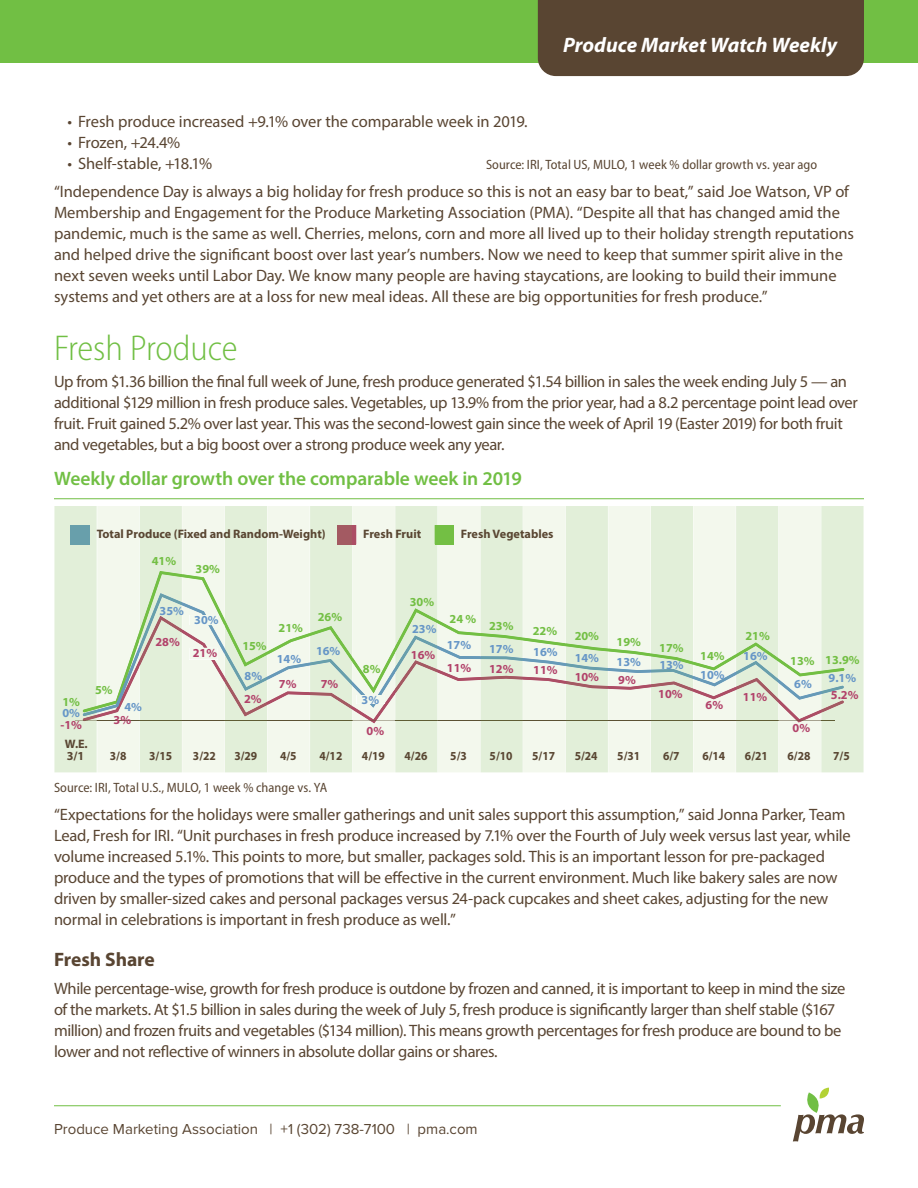
<style>
.page{position:relative;width:918px;height:1188px;background:#fff}
.page>*{position:absolute;margin:0;border:0;box-sizing:border-box;transform-origin:0 0}
.t1{font:300 semi-condensed 36px "Myriad Pro";color:#71bf44}
.Body{font:italic 700 21px "Myriad Pro";color:#fff}
.Table_Header{font:600 19.5px "Myriad Pro";letter-spacing:-.005em;color:#71bf44}
.t2{font:700 19.5px "Myriad Pro";color:#594532}
.Body-2{font:16.5px/21px "Myriad Pro";letter-spacing:-.015em;color:#594532}
.t3{font:15px "Proxima Nova";color:#594532}
.disclaimer{font:semi-condensed 13.5px "Myriad Pro";letter-spacing:.005em;color:#594532}
.t4{font:700 12.3px/26.1px "Myriad Pro";color:#73bf44}
.t5{font:700 12.3px/12px "Myriad Pro";color:#594632}
.t6{font:700 12.3px "Myriad Pro";color:#594632;scale:.94 1}
.t7{font:700 12.3px/11.4px "Myriad Pro";color:#b2426a}
.t8{font:700 12.3px/13.2px "Myriad Pro";color:#6696c7}
.s1{color:#73bf44}
.s2{color:#6696c7}
.s3{color:#b2426a}
</style>
<div class="page">
<div style="left:0;top:0;width:918px;height:63px;background:#71bf44"></div>
<svg style="left:793px;top:1088px;width:71px;height:54px"></svg>
<hr style="left:54px;top:498px;width:810px;height:1px;background:#71bf44">
<div style="left:538px;top:0;width:326px;height:76px;background:#594532"></div>
<hr style="left:54px;top:1105px;width:727px;height:1px;background:#71bf44">
<svg style="left:55px;top:507px;width:809px;height:265px;background:#e4eedc"></svg>
<p class="Body" style="left:563px;top:32px;width:276px">Produce Market Watch Weekly</p>
<p class="Body-2" style="left:68px;top:111px;width:462px">• Fresh produce increased +9.1% over the comparable week in 2019.</p>
<p class="Body-2" style="left:68px;top:132px;width:114px">• Frozen, +24.4%</p>
<p class="Body-2" style="left:68px;top:153px;width:146px">• Shelf-stable, +18.1%</p>
<p class="disclaimer" style="left:486px;top:157px;width:333px">Source: IRI, Total US, MULO, 1 week % dollar growth vs. year ago</p>
<p class="Body-2" style="left:54px;top:181px;width:801px">“Independence Day is always a big holiday for fresh produce so this is not an easy bar to beat,” said Joe Watson, VP of Membership and Engagement for the Produce Marketing Association (PMA). “Despite all that has changed amid the pandemic, much is the same as well. Cherries, melons, corn and more all lived up to their holiday strength reputations and helped drive the significant boost over last year’s numbers. Now we need to keep that summer spirit alive in the next seven weeks until Labor Day. We know many people are having staycations, are looking to build their immune systems and yet others are at a loss for new meal ideas. All these are big opportunities for fresh produce.”</p>
<h2 class="t1" style="left:54px;top:326px;width:185px">Fresh Produce</h2>
<p class="Body-2" style="left:54px;top:371px;width:805px">Up from $1.36 billion the final full week of June, fresh produce generated $1.54 billion in sales the week ending July 5 — an additional $129 million in fresh produce sales. Vegetables, up 13.9% from the prior year, had a 8.2 percentage point lead over fruit. Fruit gained 5.2% over last year. This was the second-lowest gain since the week of April 19 (Easter 2019) for both fruit and vegetables, but a big boost over a strong produce week any year.</p>
<p class="Table_Header" style="left:54px;top:466px;width:469px">Weekly dollar growth over the comparable week in 2019</p>
<p class="t5" style="left:97px;top:528px;width:230px">Total Produce (Fixed and Random-Weight)</p>
<p class="t5" style="left:363px;top:528px;width:60px">Fresh Fruit</p>
<p class="t5" style="left:461px;top:528px;width:94px">Fresh Vegetables</p>
<p class="t7" style="left:60px;top:696px;width:23px"><span class="s1">1%<br></span><span class="s2">0% </span>-1%</p>
<p class="t4" style="left:152px;top:548px;width:26px">41%</p>
<p class="t4" style="left:196px;top:555px;width:26px">39%</p>
<p class="t4" style="left:95px;top:676px;width:19px">5%</p>
<p class="t8" style="left:114px;top:700px;width:30px;text-indent:11px">4%<br><span class="s3">3%</span></p>
<p class="t8" style="left:160px;top:604px;width:26px">35%</p>
<p class="t7" style="left:155px;top:636px;width:26px">28%</p>
<p class="t8" style="left:194px;top:613px;width:26px">30%</p>
<p class="t7" style="left:193px;top:647px;width:26px">21%</p>
<p class="t4" style="left:242px;top:632px;width:26px">15%</p>
<p class="t8" style="left:244px;top:663px;width:20px;line-height:23.7px">8%<br><span class="s3">2%</span></p>
<p class="t4" style="left:279px;top:614px;width:26px">21%</p>
<p class="t8" style="left:277px;top:646px;width:26px;line-height:24.9px">14%<br><span class="s3">7%</span></p>
<p class="t4" style="left:410px;top:589px;width:28px">30%<br><span class="s2">23%<br></span><span class="s3">16%</span></p>
<p class="t4" style="left:318px;top:604px;width:26px">26%</p>
<p class="t4" style="left:450px;top:606px;width:28px">24 %</p>
<p class="t8" style="left:316px;top:644px;width:26px">16%</p>
<p class="t8" style="left:447px;top:638px;width:26px">17%</p>
<p class="t7" style="left:321px;top:678px;width:19px">7%</p>
<p class="t4" style="left:363px;top:655px;width:19px">8%</p>
<p class="t8" style="left:362px;top:693px;width:19px">3%</p>
<p class="t7" style="left:367px;top:725px;width:19px">0%</p>
<p class="t7" style="left:447px;top:662px;width:26px">11%</p>
<p class="t4" style="left:489px;top:615px;width:26px;line-height:22.5px">23%<br><span class="s2">17%</span></p>
<p class="t7" style="left:489px;top:663px;width:26px">12%</p>
<p class="t4" style="left:533px;top:620px;width:26px;line-height:20.5px">22%<br><span class="s2">16%</span></p>
<p class="t7" style="left:533px;top:664px;width:26px">11%</p>
<p class="t4" style="left:575px;top:624px;width:26px;line-height:22.4px">20%<br><span class="s2">14%</span></p>
<p class="t7" style="left:575px;top:671px;width:26px">10%</p>
<p class="t4" style="left:617px;top:632px;width:26px;line-height:20px">19%<br><span class="s2">13%</span></p>
<p class="t7" style="left:618px;top:674px;width:19px">9%</p>
<p class="t4" style="left:659px;top:639px;width:26px;line-height:16.6px">17%<br><span class="s2">13%</span></p>
<p class="t7" style="left:658px;top:688px;width:26px">10%</p>
<p class="t4" style="left:700px;top:645px;width:26px;line-height:19.5px">14%<br><span class="s2">10%</span></p>
<p class="t7" style="left:706px;top:699px;width:19px">6%</p>
<p class="t4" style="left:743px;top:625px;width:28px;line-height:20.4px">21%<br><span class="s2">16%</span></p>
<p class="t7" style="left:743px;top:691px;width:26px">11%</p>
<p class="t4" style="left:794px;top:648px;width:67px;line-height:23.5px;text-indent:-4px">13% 13.9%<br><span class="s2">6%</span></p>
<p class="t8" style="left:829px;top:671px;width:29px">9.1%</p>
<p class="t7" style="left:793px;top:722px;width:19px">0%</p>
<p class="t7" style="left:831px;top:689px;width:29px">5.2%</p>
<p class="t5" style="left:65px;top:737px;width:24px">W.E.<br>3/1</p>
<p class="t6" style="left:110px;top:748px;width:19px">3/8</p>
<p class="t6" style="left:149px;top:748px;width:26px">3/15</p>
<p class="t6" style="left:193px;top:748px;width:26px">3/22</p>
<p class="t6" style="left:234px;top:748px;width:26px">3/29</p>
<p class="t6" style="left:280px;top:748px;width:19px">4/5</p>
<p class="t6" style="left:319px;top:748px;width:26px">4/12</p>
<p class="t6" style="left:362px;top:748px;width:26px">4/19</p>
<p class="t6" style="left:405px;top:748px;width:26px">4/26</p>
<p class="t6" style="left:450px;top:748px;width:19px">5/3</p>
<p class="t6" style="left:490px;top:748px;width:26px">5/10</p>
<p class="t6" style="left:532px;top:748px;width:26px">5/17</p>
<p class="t6" style="left:575px;top:748px;width:26px">5/24</p>
<p class="t6" style="left:617px;top:748px;width:26px">5/31</p>
<p class="t6" style="left:663px;top:748px;width:19px">6/7</p>
<p class="t6" style="left:702px;top:748px;width:26px">6/14</p>
<p class="t6" style="left:745px;top:748px;width:26px">6/21</p>
<p class="t6" style="left:788px;top:748px;width:26px">6/28</p>
<p class="t6" style="left:833px;top:748px;width:19px">7/5</p>
<p class="disclaimer" style="left:54px;top:781px;width:275px">Source: IRI, Total U.S., MULO, 1 week % change vs. YA</p>
<p class="Body-2" style="left:54px;top:804px;width:798px">“Expectations for the holidays were smaller gatherings and unit sales support this assumption,” said Jonna Parker, Team Lead, Fresh for IRI. “Unit purchases in fresh produce increased by 7.1% over the Fourth of July week versus last year, while volume increased 5.1%. This points to more, but smaller, packages sold. This is an important lesson for pre-packaged produce and the types of promotions that will be effective in the current environment. Much like bakery sales are now driven by smaller-sized cakes and personal packages versus 24-pack cupcakes and sheet cakes, adjusting for the new normal in celebrations is important in fresh produce as well.”</p>
<h3 class="t2" style="left:54px;top:947px;width:102px">Fresh Share</h3>
<p class="Body-2" style="left:54px;top:978px;width:793px">While percentage-wise, growth for fresh produce is outdone by frozen and canned, it is important to keep in mind the size of the markets. At $1.5 billion in sales during the week of July 5, fresh produce is significantly larger than shelf stable ($167 million) and frozen fruits and vegetables ($134 million). This means growth percentages for fresh produce are bound to be lower and not reflective of winners in absolute dollar gains or shares.</p>
<p class="t3" style="left:54px;top:1118px;width:425px">Produce Marketing Association | +1 (302) 738-7100 | pma.com</p>
</div>
